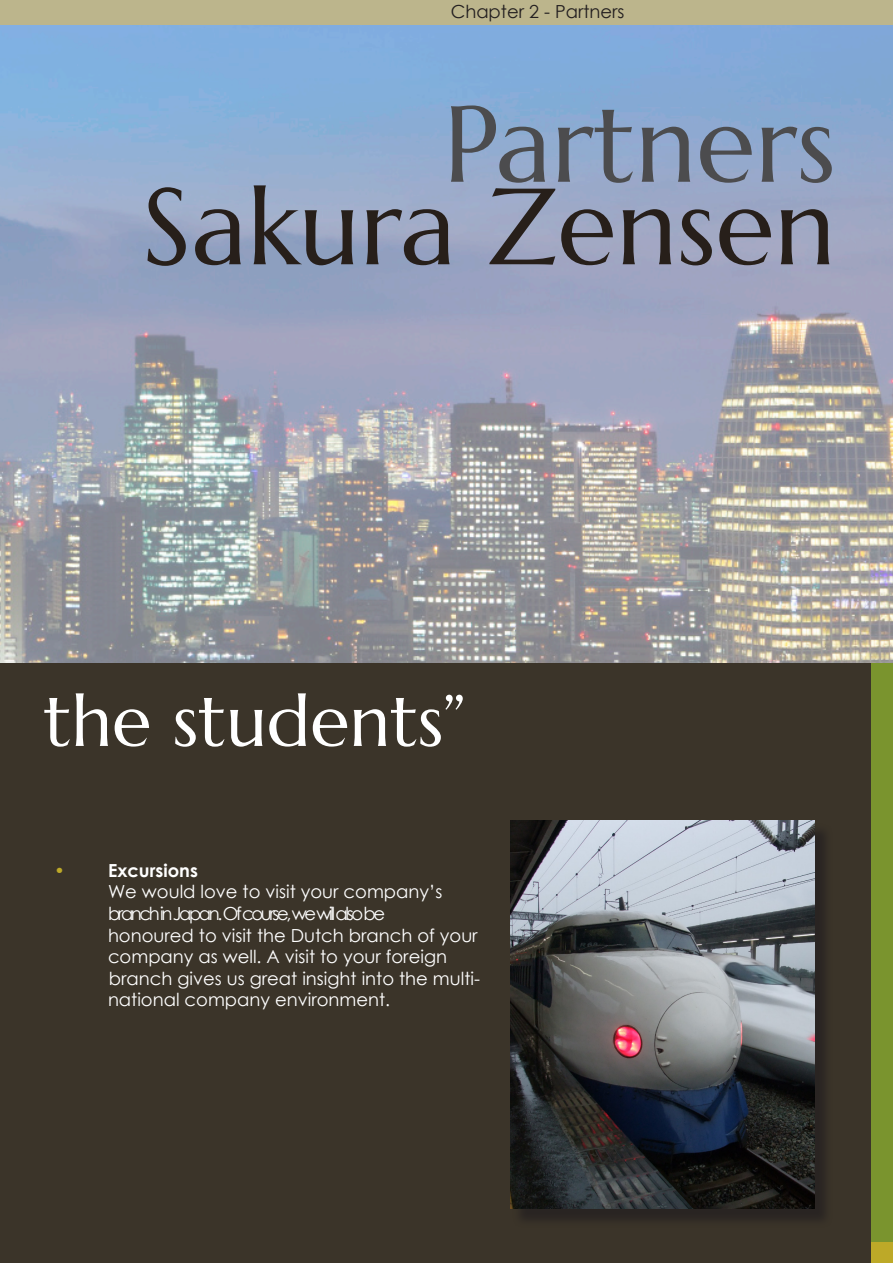
<style>
.page{position:relative;width:893px;height:1263px;background:#fff}
.page>*{position:absolute;margin:0;border:0;box-sizing:border-box;transform-origin:0 0}
.t1{font:108px/82.5px "Marcellus";color:#271f1a;text-align:right}
.t2{font:72px "Marcellus";color:#fff}
.t3{font:18px/21.6px "Century Gothic";color:#fff}
.t4{font:18px "Century Gothic";color:#231f20}
.t5{font:700 18px "Century Gothic";color:#fff}
.s1{color:#4c4c4e}
.s2{font-weight:400;color:#bda928}
</style>
<div class="page">
<img style="left:0;top:25px;width:893px;height:638px">
<div style="left:0;top:663px;width:893px;height:600px;background:#3b3429"></div>
<div style="left:872px;top:663px;width:21px;height:600px;background:#7a942e"></div>
<div style="left:872px;top:1243px;width:21px;height:20px;background:#bda928"></div>
<div style="left:0;top:0;width:893px;height:25px;background:#bcb58c"></div>
<div style="left:512px;top:823px;width:321px;height:404px;background:#231f20;opacity:.75"></div>
<img style="left:510px;top:821px;width:304px;height:388px">
<p class="t4" style="left:451px;top:-1px;width:175px">Chapter 2 - Partners</p>
<p class="t1" style="left:142px;top:103px;width:695px"><span class="s1">Partners<br></span>Sakura Zensen</p>
<h2 class="t2" style="left:44px;top:676px;width:424px">the students”</h2>
<p class="t5" style="left:54px;top:856px;width:145px"><span class="s2">•</span> Excursions</p>
<p class="t3" style="left:108px;top:881px;width:371px">We would love to visit your company’s branch in Japan.Ofcourse,we wil also be<br>honoured to visit the Dutch branch of your</p>
<p class="t3" style="left:108px;top:945px;width:373px">company as well. A visit to your foreign branch gives us great insight into the multi&shy;national company environment.</p>
</div>
